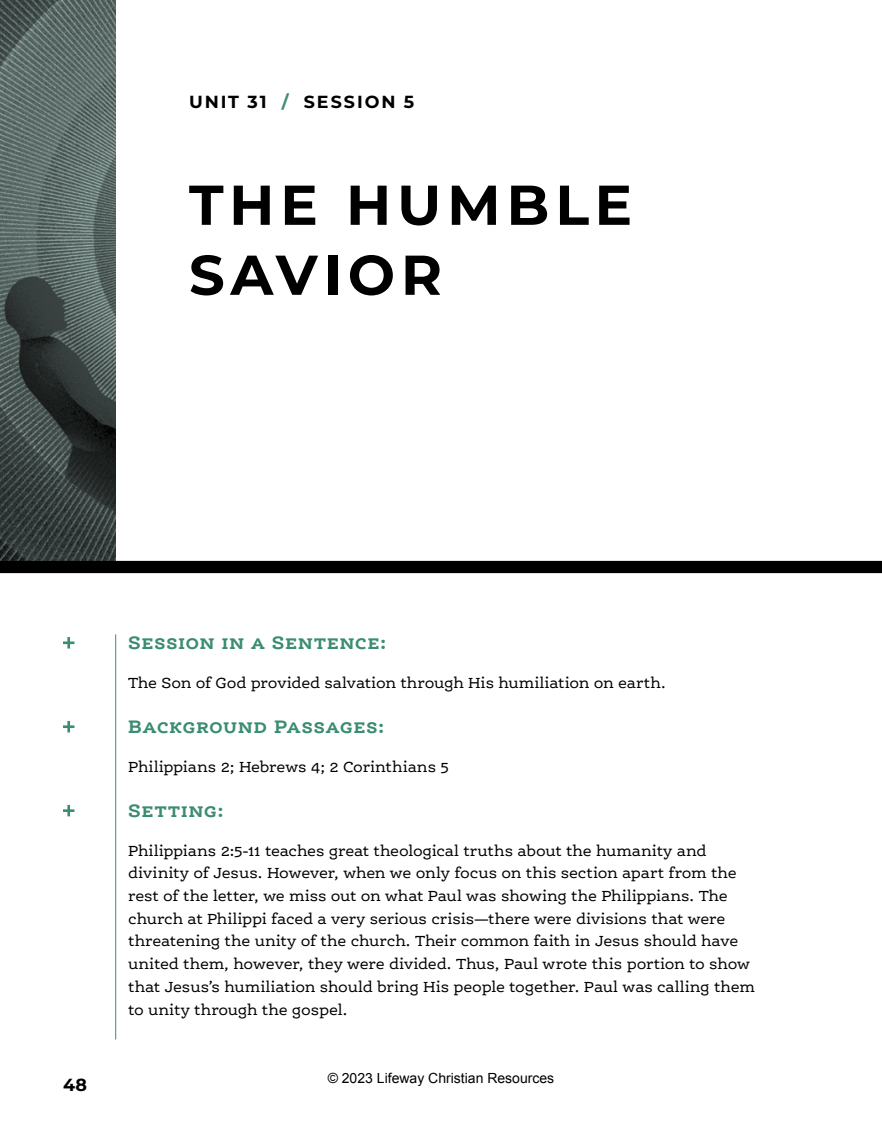
<style>
.page{position:relative;width:882px;height:1134px;background:#fff}
.page>*{position:absolute;margin:0;border:0;box-sizing:border-box;transform-origin:0 0}
.t1{font:700 56px/70px "Montserrat";letter-spacing:.105em;color:#000}
.t2{font:700 19.25px "Ernestine Pro";letter-spacing:.015em;color:#3b8d6f}
.t3{font:700 17.5px "Montserrat";letter-spacing:.11em;color:#000}
.t4{font:15.75px/22.8px "Ernestine Pro";letter-spacing:-.015em;color:#000}
.t5{font:14px "Arial";color:#000}
.s1{color:#3b8d6f}
</style>
<div class="page">
<img style="left:0;top:0;width:116px;height:561px">
<svg style="left:63px;top:637px;width:11px;height:12px"></svg>
<svg style="left:63px;top:721px;width:11px;height:11px"></svg>
<svg style="left:63px;top:805px;width:11px;height:11px"></svg>
<hr style="left:115px;top:634px;width:1px;height:406px;background:#3b8d6f">
<div style="left:0;top:561px;width:882px;height:12px;background:#000"></div>
<p class="t3" style="left:189px;top:89px;width:227px">UNIT 31 <span class="s1">/</span> SESSION 5</p>
<h1 class="t1" style="left:189px;top:167px;width:445px">THE HUMBLE<br>SAVIOR</h1>
<p class="t3" style="left:63px;top:1072px;width:26px">48</p>
<p class="t2" style="left:128px;top:630px;width:260px">Session in a Sentence:</p>
<p class="t4" style="left:128px;top:671px;width:536px">The Son of God provided salvation through His humiliation on earth.</p>
<p class="t2" style="left:128px;top:714px;width:258px">Background Passages:</p>
<p class="t4" style="left:128px;top:755px;width:322px">Philippians 2; Hebrews 4; 2 Corinthians 5</p>
<p class="t2" style="left:128px;top:798px;width:98px">Setting:</p>
<p class="t4" style="left:128px;top:839px;width:628px">Philippians 2:5-11 teaches great theological truths about the humanity and divinity of Jesus. However, when we only focus on this section apart from the rest of the letter, we miss out on what Paul was showing the Philippians. The church at Philippi faced a very serious crisis—there were divisions that were threatening the unity of the church. Their common faith in Jesus should have united them, however, they were divided. Thus, Paul wrote this portion to show that Jesus’s humiliation should bring His people together. Paul was calling them to unity through the gospel.</p>
<p class="t5" style="left:328px;top:1069px;width:228px">© 2023 Lifeway Christian Resources</p>
</div>
